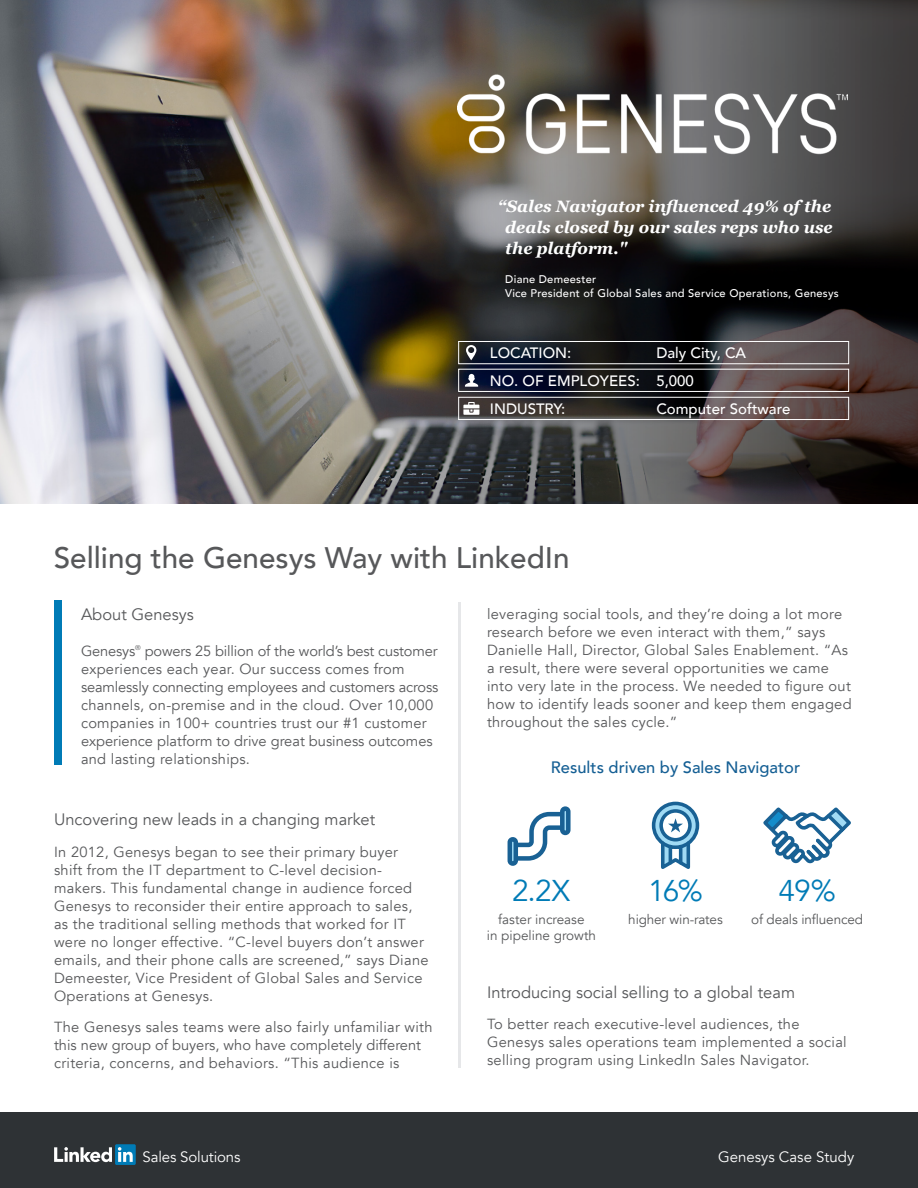
<style>
.page{position:relative;width:918px;height:1188px;background:#fff}
.page>*{position:absolute;margin:0;border:0;box-sizing:border-box;transform-origin:0 0}
.Body_Copy{font:30px "Avenir";color:#007bb6}
.Headline{font:500 29.7px "Avenir";color:#57585a}
.Subhead{font:16.5px "Avenir";color:#57585a}
.t1{font:italic 700 16.5px/21px "Georgia";color:#fff;text-align:justify}
.Subhead-2{font:500 16.5px "Avenir";color:#155f94}
.t2{font:500 15px "Avenir";color:#fff}
.t3{font:15px "Avenir";color:#fff}
.Subhead-3{font:14.7px/18px "Avenir";letter-spacing:.02em;color:#57585a}
.Subhead-4{font:14.7px/18px "Avenir";color:#57585a}
.Body_Copy-2{font:13.5px/16.5px "Avenir";letter-spacing:-.01em;color:#57585a;text-align:center}
.t4{font:500 11.1px/14.2px "Avenir";letter-spacing:.02em;color:#fff}
</style>
<div class="page">
<div style="left:0;top:1113px;width:918px;height:75px;background:#2e3235"></div>
<svg style="left:54px;top:1147px;width:58px;height:15px"></svg>
<div style="left:115px;top:1144px;width:21px;height:21px;background:#007bb6;border-radius:2px"></div>
<svg style="left:118px;top:1147px;width:15px;height:15px"></svg>
<img style="left:0;top:0;width:918px;height:503px">
<svg style="left:466px;top:345px;width:10px;height:15px"></svg>
<svg style="left:465px;top:374px;width:13px;height:13px"></svg>
<svg style="left:463px;top:402px;width:16px;height:13px"></svg>
<div style="left:458px;top:341px;width:391px;height:23px;border:1px solid #fff"></div>
<div style="left:458px;top:369px;width:391px;height:23px;border:1px solid #fff"></div>
<div style="left:458px;top:397px;width:391px;height:23px;border:1px solid #fff"></div>
<hr style="left:458px;top:603px;width:2px;height:465px;background:#e6e7e9">
<div style="left:54px;top:600px;width:8px;height:165px;background:#007bb6"></div>
<img style="left:458px;top:63px;width:389px;height:93px">
<svg style="left:518px;top:811px;width:48px;height:50px"></svg>
<div style="left:508px;top:837px;width:10px;height:29px;border:4px solid #196194;border-radius:3px"></div>
<div style="left:562px;top:809px;width:6px;height:24px;background:#a0daf4;border-radius:3px"></div>
<div style="left:560px;top:806px;width:11px;height:29px;border:4px solid #196194;border-radius:3px"></div>
<svg style="left:763px;top:807px;width:88px;height:57px"></svg>
<svg style="left:651px;top:801px;width:49px;height:68px"></svg>
<p class="t1" style="left:505px;top:195px;width:329px;text-indent:-7px">“Sales Navigator influenced 49% of the deals closed by our sales reps who use the platform."</p>
<p class="t4" style="left:505px;top:271px;width:335px">Diane Demeester<br>Vice President of Global Sales and Service Operations, Genesys</p>
<p class="t2" style="left:490px;top:339px;width:83px">LOCATION:</p>
<p class="t2" style="left:656px;top:339px;width:91px">Daly City, CA</p>
<p class="t2" style="left:490px;top:367px;width:206px">NO. OF EMPLOYEES: 5,000</p>
<p class="t2" style="left:490px;top:395px;width:77px">INDUSTRY:</p>
<p class="t2" style="left:656px;top:395px;width:135px">Computer Software</p>
<p class="Headline" style="left:54px;top:532px;width:517px">Selling the Genesys Way with LinkedIn</p>
<p class="Subhead" style="left:81px;top:604px;width:114px">About Genesys</p>
<p class="Subhead-4" style="left:81px;top:642px;width:359px">Genesys<sup>®</sup> powers 25 billion of the world’s best customer experiences each year. Our success comes from seamlessly connecting employees and customers across channels, on-premise and in the cloud. Over 10,000 companies in 100+ countries trust our #1 customer experience platform to drive great business outcomes and lasting relationships.</p>
<p class="Subhead" style="left:54px;top:810px;width:323px">Uncovering new leads in a changing market</p>
<p class="Subhead-3" style="left:54px;top:843px;width:376px">In 2012, Genesys began to see their primary buyer shift from the IT department to C-level decision&shy;makers. This fundamental change in audience forced Genesys to reconsider their entire approach to sales, as the traditional selling methods that worked for IT were no longer effective. “C-level buyers don’t answer emails, and their phone calls are screened,” says Diane Demeester, Vice President of Global Sales and Service Operations at Genesys.</p>
<p class="Subhead-3" style="left:54px;top:1018px;width:380px">The Genesys sales teams were also fairly unfamiliar with this new group of buyers, who have completely different criteria, concerns, and behaviors. “This audience is</p>
<p class="Subhead-3" style="left:487px;top:605px;width:366px">leveraging social tools, and they’re doing a lot more research before we even interact with them,” says Danielle Hall, Director, Global Sales Enablement. “As a result, there were several opportunities we came into very late in the process. We needed to figure out how to identify leads sooner and keep them engaged throughout the sales cycle.”</p>
<p class="Subhead-2" style="left:551px;top:753px;width:251px">Results driven by Sales Navigator</p>
<p class="Body_Copy" style="left:512px;top:872px;width:60px">2.2X</p>
<p class="Body_Copy-2" style="left:487px;top:911px;width:111px">faster increase<br>in pipeline growth</p>
<p class="Body_Copy" style="left:648px;top:873px;width:56px">16%</p>
<p class="Body_Copy-2" style="left:628px;top:911px;width:96px">higher win-rates</p>
<p class="Body_Copy" style="left:779px;top:873px;width:59px">49%</p>
<p class="Body_Copy-2" style="left:751px;top:911px;width:113px">of deals influenced</p>
<p class="Subhead" style="left:487px;top:982px;width:310px">Introducing social selling to a global team</p>
<p class="Subhead-3" style="left:487px;top:1015px;width:361px">To better reach executive-level audiences, the<br>Genesys sales operations team implemented a social selling program using LinkedIn Sales Navigator.</p>
<p class="t3" style="left:143px;top:1148px;width:99px">Sales Solutions</p>
<p class="t3" style="left:718px;top:1148px;width:138px">Genesys Case Study</p>
</div>
